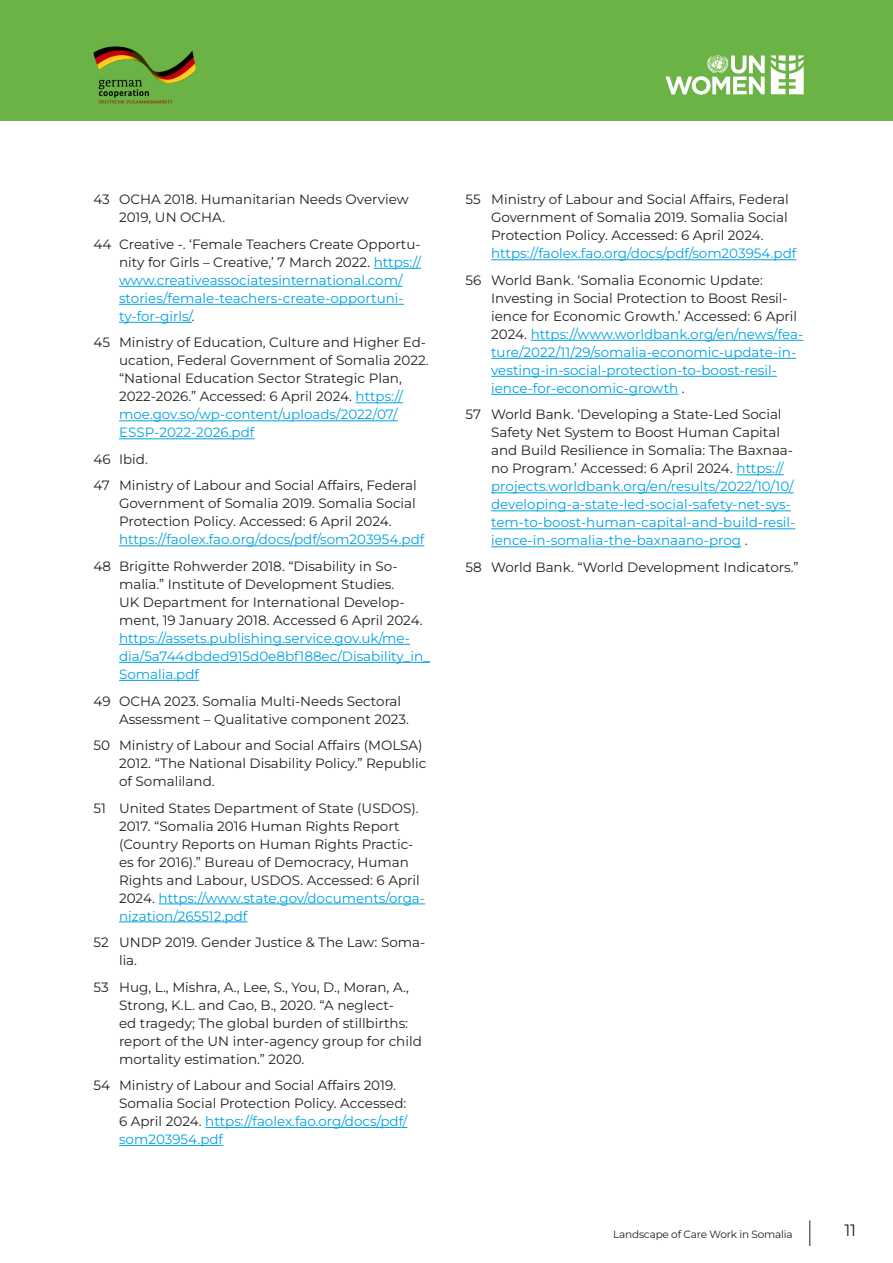
<style>
.page{position:relative;width:893px;height:1263px;background:#fff}
.page>*{position:absolute;margin:0;border:0;box-sizing:border-box;transform-origin:0 0}
.t1{font:16.5px "Montserrat";color:#231f20}
.t2{font:13.5px/18px "Montserrat";color:#231f20}
.t3{font:13.5px/18px "Montserrat";color:#00a2df}
.t4{font:10.5px "Montserrat";letter-spacing:-.02em;color:#231f20}
.s1{color:#231f20}
.s2{color:#00a2df}
</style>
<div class="page">
<div style="left:0;top:0;width:893px;height:121px;background:#6bb345"></div>
<svg style="left:809px;top:1220px;width:1px;height:26px"></svg>
<svg style="left:665px;top:55px;width:100px;height:40px"></svg>
<svg style="left:771px;top:55px;width:33px;height:39px"></svg>
<img style="left:93px;top:46px;width:103px;height:57px">
<hr style="left:374px;top:268px;width:47px;height:1px;background:#00a2df">
<hr style="left:119px;top:286px;width:284px;height:1px;background:#00a2df">
<hr style="left:119px;top:304px;width:285px;height:1px;background:#00a2df">
<hr style="left:119px;top:322px;width:73px;height:1px;background:#00a2df">
<hr style="left:356px;top:402px;width:47px;height:1px;background:#00a2df">
<hr style="left:119px;top:420px;width:279px;height:1px;background:#00a2df">
<hr style="left:119px;top:438px;width:135px;height:1px;background:#00a2df">
<hr style="left:119px;top:545px;width:305px;height:1px;background:#00a2df">
<hr style="left:119px;top:644px;width:291px;height:1px;background:#00a2df">
<hr style="left:119px;top:662px;width:311px;height:1px;background:#00a2df">
<hr style="left:119px;top:680px;width:80px;height:1px;background:#00a2df">
<hr style="left:159px;top:903px;width:266px;height:1px;background:#00a2df">
<hr style="left:119px;top:921px;width:128px;height:1px;background:#00a2df">
<hr style="left:205px;top:1127px;width:202px;height:1px;background:#00a2df">
<hr style="left:119px;top:1145px;width:104px;height:1px;background:#00a2df">
<hr style="left:491px;top:259px;width:305px;height:1px;background:#00a2df">
<hr style="left:531px;top:340px;width:272px;height:1px;background:#00a2df">
<hr style="left:491px;top:358px;width:305px;height:1px;background:#00a2df">
<hr style="left:491px;top:376px;width:286px;height:1px;background:#00a2df">
<hr style="left:491px;top:394px;width:187px;height:1px;background:#00a2df">
<hr style="left:736px;top:474px;width:48px;height:1px;background:#00a2df">
<hr style="left:491px;top:492px;width:303px;height:1px;background:#00a2df">
<hr style="left:491px;top:510px;width:300px;height:1px;background:#00a2df">
<hr style="left:491px;top:528px;width:304px;height:1px;background:#00a2df">
<hr style="left:491px;top:546px;width:250px;height:1px;background:#00a2df">
<p class="t2" style="left:119px;top:190px;width:291px;text-indent:-26px">43 OCHA 2018. Humanitarian Needs Overview<br>2019, UN OCHA.</p>
<p class="t3" style="left:119px;top:235px;width:303px;text-indent:-26px"><span class="s1">44 Creative -. ‘Female Teachers Create Opportu&shy;nity for Girls – Creative,’ 7 March 2022.</span> https:// www.creativeassociatesinternational.com/ stories/female-teachers-create-opportuni&shy;ty-for-girls/<span class="s1">.</span></p>
<p class="t2" style="left:119px;top:333px;width:311px;text-indent:-26px">45 Ministry of Education, Culture and Higher Ed&shy;ucation, Federal Government of Somalia 2022. “National Education Sector Strategic Plan, 2022-2026.” Accessed: 6 April 2024. <span class="s2">https:// moe.gov.so/wp-content/uploads/2022/07/ ESSP-2022-2026.pdf</span></p>
<p class="t2" style="left:94px;top:450px;width:56px">46 Ibid.</p>
<p class="t2" style="left:119px;top:476px;width:307px;text-indent:-26px">47 Ministry of Labour and Social Affairs, Federal Government of Somalia 2019. Somalia Social Protection Policy. Accessed: 6 April 2024. <span class="s2">https://faolex.fao.org/docs/pdf/som203954.pdf</span></p>
<p class="t2" style="left:119px;top:557px;width:312px;text-indent:-26px">48 Brigitte Rohwerder 2018. “Disability in So&shy;malia.” Institute of Development Studies.<br>UK Department for International Develop&shy;ment, 19 January 2018. Accessed 6 April 2024. <span class="s2">https://assets.publishing.service.gov.uk/me&shy;dia/5a744dbded915d0e8bf188ec/Disability_in_ Somalia.pdf</span></p>
<p class="t2" style="left:119px;top:691px;width:292px;text-indent:-26px">49 OCHA 2023. Somalia Multi-Needs Sectoral<br>Assessment – Qualitative component 2023.</p>
<p class="t2" style="left:119px;top:736px;width:309px;text-indent:-26px">50 Ministry of Labour and Social Affairs (MOLSA)<br>2012. “The National Disability Policy.” Republic of Somaliland.</p>
<p class="t2" style="left:119px;top:798px;width:308px;text-indent:-26px">51 United States Department of State (USDOS).<br>2017. “Somalia 2016 Human Rights Report (Country Reports on Human Rights Practic&shy;es for 2016).” Bureau of Democracy, Human Rights and Labour, USDOS. Accessed: 6 April 2024. <span class="s2">https://www.state.gov/documents/orga&shy;nization/265512.pdf</span></p>
<p class="t2" style="left:119px;top:933px;width:308px;text-indent:-26px">52 UNDP 2019. Gender Justice &amp; The Law: Soma&shy;lia.</p>
<p class="t2" style="left:119px;top:977px;width:304px;text-indent:-26px">53 Hug, L., Mishra, A., Lee, S., You, D., Moran, A., Strong, K.L. and Cao, B., 2020. “A neglect-<br>ed tragedy; The global burden of stillbirths: report of the UN inter-agency group for child mortality estimation.” 2020.</p>
<p class="t2" style="left:119px;top:1076px;width:290px;text-indent:-26px">54 Ministry of Labour and Social Affairs 2019.<br>Somalia Social Protection Policy. Accessed:<br>6 April 2024. <span class="s2">https://faolex.fao.org/docs/pdf/ som203954.pdf</span></p>
<p class="t2" style="left:491px;top:190px;width:307px;text-indent:-26px">55 Ministry of Labour and Social Affairs, Federal Government of Somalia 2019. Somalia Social Protection Policy. Accessed: 6 April 2024. <span class="s2">https://faolex.fao.org/docs/pdf/som203954.pdf</span></p>
<p class="t3" style="left:491px;top:271px;width:314px;text-indent:-26px"><span class="s1">56 World Bank. ‘Somalia Economic Update:<br>Investing in Social Protection to Boost Resil&shy;ience for Economic Growth.’ Accessed: 6 April 2024.</span> https://www.worldbank.org/en/news/fea&shy;ture/2022/11/29/somalia-economic-update-in&shy;vesting-in-social-protection-to-boost-resil&shy;ience-for-economic-growth <span class="s1">.</span></p>
<p class="t3" style="left:491px;top:405px;width:306px;text-indent:-26px"><span class="s1">57 World Bank. ‘Developing a State-Led Social Safety Net System to Boost Human Capital and Build Resilience in Somalia: The Baxnaa&shy;no Program.’ Accessed: 6 April 2024.</span> https:// projects.worldbank.org/en/results/2022/10/10/ developing-a-state-led-social-safety-net-sys&shy;tem-to-boost-human-capital-and-build-resil&shy;ience-in-somalia-the-baxnaano-prog <span class="s1">.</span></p>
<p class="t2" style="left:466px;top:558px;width:334px">58 World Bank. “World Development Indicators.”</p>
<p class="t4" style="left:613px;top:1227px;width:181px">Landscape of Care Work in Somalia</p>
<p class="t1" style="left:844px;top:1219px;width:13px">11</p>
</div>
